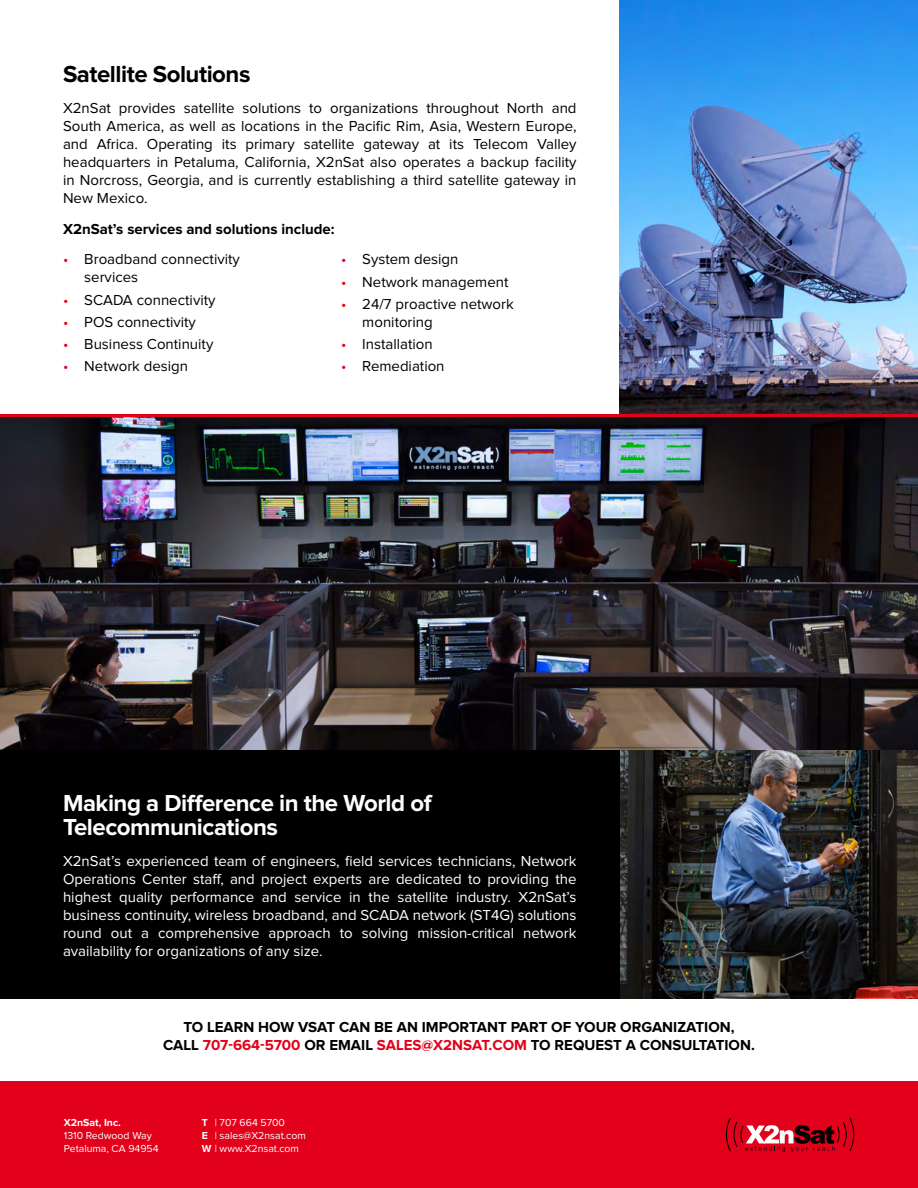
<style>
.page{position:relative;width:918px;height:1188px;background:#fff}
.page>*{position:absolute;margin:0;border:0;box-sizing:border-box;transform-origin:0 0}
._01_H{font:700 24px/24px "Proxima Nova";letter-spacing:-.02em;color:#fff}
._01_H-2{font:700 24px "Proxima Nova";letter-spacing:-.02em;color:#000}
._02_M{font:15px/18px "Proxima Nova";color:#000}
._02_M-2{font:15px/18px "Proxima Nova";color:#fff;text-align:justify}
._02_M-3{font:700 15px/18px "Proxima Nova";color:#000;text-align:center}
.t1{font:10.5px/12.6px "Proxima Nova";color:#fff}
.s1{color:#e2001a}
.s2{font-weight:700}
</style>
<div class="page">
<img style="left:619px;top:0;width:299px;height:414px">
<img style="left:619px;top:750px;width:299px;height:249px">
<div style="left:0;top:750px;width:619px;height:249px;background:#000"></div>
<img style="left:0;top:416px;width:918px;height:334px">
<div style="left:0;top:1082px;width:918px;height:106px;background:#e2001a"></div>
<svg style="left:726px;top:1118px;width:128px;height:34px"></svg>
<hr style="left:0;top:414px;width:918px;height:2px;background:#e2001a">
<p class="_01_H-2" style="left:63px;top:63px;width:189px">Satellite Solutions</p>
<p class="_02_M" style="left:63px;top:99px;width:515px;text-align:justify">X2nSat provides satellite solutions to organizations throughout North and South America, as well as locations in the Pacific Rim, Asia, Western Europe, and Africa. Operating its primary satellite gateway at its Telecom Valley headquarters in Petaluma, California, X2nSat also operates a backup facility in Norcross, Georgia, and is currently establishing a third satellite gateway in New Mexico.</p>
<p class="_02_M-3" style="left:63px;top:220px;width:273px">X2nSat’s services and solutions include:</p>
<p class="_02_M" style="left:84px;top:251px;width:157px;text-indent:-21px"><span class="s1">•</span> Broadband connectivity services</p>
<p class="_02_M" style="left:63px;top:291px;width:154px"><span class="s1">•</span> SCADA connectivity</p>
<p class="_02_M" style="left:63px;top:313px;width:134px"><span class="s1">•</span> POS connectivity</p>
<p class="_02_M" style="left:63px;top:336px;width:152px"><span class="s1">•</span> Business Continuity</p>
<p class="_02_M" style="left:63px;top:358px;width:127px"><span class="s1">•</span> Network design</p>
<p class="_02_M" style="left:341px;top:251px;width:119px"><span class="s1">•</span> System design</p>
<p class="_02_M" style="left:341px;top:273px;width:169px"><span class="s1">•</span> Network management</p>
<p class="_02_M" style="left:362px;top:295px;width:153px;text-indent:-21px"><span class="s1">•</span> 24/7 proactive network monitoring</p>
<p class="_02_M" style="left:341px;top:336px;width:93px"><span class="s1">•</span> Installation</p>
<p class="_02_M" style="left:341px;top:358px;width:105px"><span class="s1">•</span> Remediation</p>
<p class="_01_H" style="left:63px;top:792px;width:370px">Making a Difference in the World of<br>Telecommunications</p>
<p class="_02_M-2" style="left:63px;top:853px;width:515px">X2nSat’s experienced team of engineers, field services technicians, Network Operations Center staff, and project experts are dedicated to providing the highest quality performance and service in the satellite industry. X2nSat’s business continuity, wireless broadband, and SCADA network (ST4G) solutions round out a comprehensive approach to solving mission-critical network availability for organizations of any size.</p>
<p class="_02_M-3" style="left:163px;top:1018px;width:593px">TO LEARN HOW VSAT CAN BE AN IMPORTANT PART OF YOUR ORGANIZATION,<br>CALL <span class="s1">707-664-5700</span> OR EMAIL <span class="s1">SALES@X2NSAT.COM</span> TO REQUEST A CONSULTATION.</p>
<p class="t1" style="left:64px;top:1117px;width:96px"><span class="s2">X2nSat, Inc.<br></span>1310 Redwood Way<br>Petaluma, CA 94954</p>
<p class="t1" style="left:202px;top:1117px;width:105px"><span class="s2">T</span> | 707 664 5700<br><span class="s2">E</span> | sales@X2nsat.com<br><span class="s2">W</span> | www.X2nsat.com</p>
</div>
